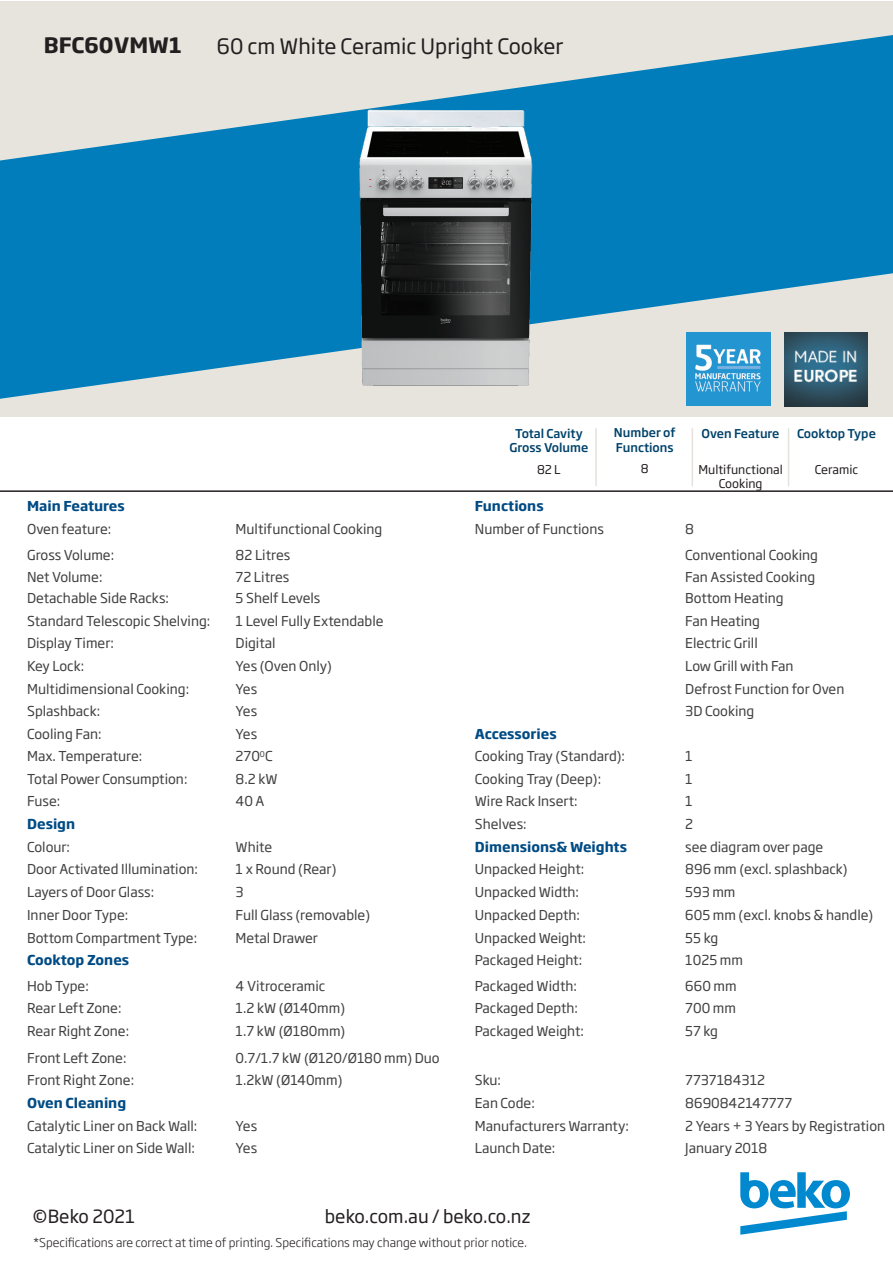
<style>
.page{position:relative;width:893px;height:1263px;background:#fff}
.page>*{position:absolute;margin:0;border:0;box-sizing:border-box;transform-origin:0 0}
.t1{font:21px "Soho Gothic Pro";color:#231f20}
.t2{font:700 21px "Soho Gothic Pro";color:#231f20}
.t3{font:18px "Soho Gothic Pro";color:#231f20}
.t4{font:13.5px "Soho Gothic Pro";color:#404040}
.t5{font:13.5px "Soho Gothic Pro";color:#403f40}
.t6{font:700 13.5px "Soho Gothic Pro";color:#004b84}
.t7{font:300 12px "Soho Gothic Pro";color:#231f20}
.t8{font:500 12px/14.4px "Soho Gothic Pro";color:#01426a;text-align:center}
.t9{font:12px/14.4px "Soho Gothic Pro";color:#231f20;text-align:center}
</style>
<div class="page">
<div style="left:0;top:1px;width:893px;height:416px;background:#e6e4dd"></div>
<svg style="left:0;top:35px;width:893px;height:364px;fill:#007dba"></svg>
<img style="left:686px;top:332px;width:84px;height:73px">
<img style="left:784px;top:332px;width:84px;height:74px">
<svg style="left:740px;top:1172px;width:110px;height:63px"></svg>
<hr style="left:0;top:490px;width:893px;height:2px;background:#231f20">
<img style="left:332px;top:76px;width:229px;height:315px">
<hr style="left:595px;top:428px;width:2px;height:58px;background:#e5e2dd">
<hr style="left:692px;top:428px;width:1px;height:58px;background:#e5e2dd">
<hr style="left:788px;top:428px;width:1px;height:58px;background:#e5e2dd">
<p class="t2" style="left:44px;top:29px;width:139px">BFC60VMW1</p>
<p class="t1" style="left:217px;top:30px;width:348px">60 cm White Ceramic Upright Cooker</p>
<p class="t8" style="left:509px;top:425px;width:80px">Total Cavity<br>Gross Volume</p>
<p class="t9" style="left:537px;top:461px;width:25px">82 L</p>
<p class="t8" style="left:614px;top:425px;width:63px;text-align:left">Number of<br>Functions</p>
<p class="t9" style="left:641px;top:461px;width:9px">8</p>
<p class="t8" style="left:702px;top:425px;width:79px">Oven Feature</p>
<p class="t9" style="left:698px;top:461px;width:86px">Multifunctional<br>Cooking</p>
<p class="t8" style="left:797px;top:425px;width:80px">Cooktop Type</p>
<p class="t9" style="left:815px;top:461px;width:45px">Ceramic</p>
<p class="t6" style="left:27px;top:495px;width:99px">Main Features</p>
<p class="t6" style="left:475px;top:495px;width:70px">Functions</p>
<p class="t5" style="left:27px;top:518px;width:86px">Oven feature:</p>
<p class="t5" style="left:236px;top:518px;width:148px">Multifunctional Cooking</p>
<p class="t5" style="left:475px;top:518px;width:131px">Number of Functions</p>
<p class="t4" style="left:685px;top:518px;width:10px">8</p>
<p class="t5" style="left:27px;top:544px;width:89px">Gross Volume:</p>
<p class="t5" style="left:236px;top:544px;width:56px">82 Litres</p>
<p class="t4" style="left:685px;top:544px;width:134px">Conventional Cooking</p>
<p class="t5" style="left:27px;top:567px;width:77px">Net Volume:</p>
<p class="t5" style="left:27px;top:588px;width:143px">Detachable Side Racks:</p>
<p class="t5" style="left:236px;top:567px;width:55px">72 Litres</p>
<p class="t4" style="left:236px;top:588px;width:86px">5 Shelf Levels</p>
<p class="t4" style="left:685px;top:567px;width:131px">Fan Assisted Cooking</p>
<p class="t4" style="left:685px;top:588px;width:100px">Bottom Heating</p>
<p class="t4" style="left:27px;top:610px;width:185px">Standard Telescopic Shelving:</p>
<p class="t4" style="left:236px;top:610px;width:150px">1 Level Fully Extendable</p>
<p class="t4" style="left:685px;top:610px;width:76px">Fan Heating</p>
<p class="t4" style="left:27px;top:633px;width:88px">Display Timer:</p>
<p class="t4" style="left:236px;top:633px;width:42px">Digital</p>
<p class="t4" style="left:685px;top:633px;width:74px">Electric Grill</p>
<p class="t4" style="left:27px;top:655px;width:59px">Key Lock:</p>
<p class="t4" style="left:236px;top:655px;width:98px">Yes (Oven Only)</p>
<p class="t4" style="left:685px;top:655px;width:110px">Low Grill with Fan</p>
<p class="t4" style="left:27px;top:678px;width:164px">Multidimensional Cooking:</p>
<p class="t4" style="left:236px;top:678px;width:23px">Yes</p>
<p class="t4" style="left:685px;top:678px;width:161px">Defrost Function for Oven</p>
<p class="t4" style="left:27px;top:701px;width:75px">Splashback:</p>
<p class="t4" style="left:236px;top:701px;width:23px">Yes</p>
<p class="t4" style="left:685px;top:701px;width:71px">3D Cooking</p>
<p class="t4" style="left:27px;top:723px;width:76px">Cooling Fan:</p>
<p class="t4" style="left:236px;top:723px;width:23px">Yes</p>
<p class="t6" style="left:475px;top:723px;width:83px">Accessories</p>
<p class="t4" style="left:27px;top:746px;width:117px">Max. Temperature:</p>
<p class="t4" style="left:236px;top:746px;width:38px">270<sup>0</sup>C</p>
<p class="t4" style="left:475px;top:746px;width:152px">Cooking Tray (Standard):</p>
<p class="t4" style="left:685px;top:746px;width:9px">1</p>
<p class="t4" style="left:27px;top:768px;width:162px">Total Power Consumption:</p>
<p class="t4" style="left:236px;top:768px;width:43px">8.2 kW</p>
<p class="t4" style="left:475px;top:768px;width:128px">Cooking Tray (Deep):</p>
<p class="t4" style="left:685px;top:768px;width:9px">1</p>
<p class="t4" style="left:27px;top:791px;width:35px">Fuse:</p>
<p class="t4" style="left:236px;top:791px;width:30px">40 A</p>
<p class="t4" style="left:475px;top:791px;width:104px">Wire Rack Insert:</p>
<p class="t4" style="left:685px;top:791px;width:9px">1</p>
<p class="t6" style="left:27px;top:813px;width:50px">Design</p>
<p class="t4" style="left:475px;top:813px;width:53px">Shelves:</p>
<p class="t4" style="left:685px;top:813px;width:9px">2</p>
<p class="t4" style="left:27px;top:836px;width:44px">Colour:</p>
<p class="t4" style="left:236px;top:836px;width:38px">White</p>
<p class="t6" style="left:475px;top:836px;width:154px">Dimensions&amp; Weights</p>
<p class="t4" style="left:685px;top:836px;width:140px">see diagram over page</p>
<p class="t4" style="left:27px;top:859px;width:172px">Door Activated Illumination:</p>
<p class="t4" style="left:236px;top:859px;width:102px">1 x Round (Rear)</p>
<p class="t4" style="left:475px;top:859px;width:111px">Unpacked Height:</p>
<p class="t4" style="left:685px;top:859px;width:164px">896 mm (excl. splashback)</p>
<p class="t4" style="left:27px;top:881px;width:129px">Layers of Door Glass:</p>
<p class="t4" style="left:236px;top:881px;width:10px">3</p>
<p class="t4" style="left:475px;top:881px;width:106px">Unpacked Width:</p>
<p class="t4" style="left:685px;top:881px;width:52px">593 mm</p>
<p class="t4" style="left:27px;top:905px;width:103px">Inner Door Type:</p>
<p class="t4" style="left:236px;top:905px;width:136px">Full Glass (removable)</p>
<p class="t4" style="left:475px;top:905px;width:107px">Unpacked Depth:</p>
<p class="t4" style="left:685px;top:905px;width:190px">605 mm (excl. knobs &amp; handle)</p>
<p class="t4" style="left:27px;top:927px;width:172px">Bottom Compartment Type:</p>
<p class="t4" style="left:236px;top:927px;width:84px">Metal Drawer</p>
<p class="t4" style="left:475px;top:927px;width:113px">Unpacked Weight:</p>
<p class="t4" style="left:685px;top:927px;width:34px">55 kg</p>
<p class="t6" style="left:27px;top:949px;width:104px">Cooktop Zones</p>
<p class="t4" style="left:475px;top:950px;width:109px">Packaged Height:</p>
<p class="t4" style="left:685px;top:950px;width:59px">1025 mm</p>
<p class="t4" style="left:27px;top:975px;width:63px">Hob Type:</p>
<p class="t4" style="left:236px;top:975px;width:91px">4 Vitroceramic</p>
<p class="t4" style="left:475px;top:975px;width:104px">Packaged Width:</p>
<p class="t4" style="left:685px;top:975px;width:53px">660 mm</p>
<p class="t4" style="left:27px;top:998px;width:96px">Rear Left Zone:</p>
<p class="t4" style="left:236px;top:998px;width:111px">1.2 kW (Ø140mm)</p>
<p class="t4" style="left:475px;top:998px;width:105px">Packaged Depth:</p>
<p class="t4" style="left:685px;top:998px;width:52px">700 mm</p>
<p class="t4" style="left:27px;top:1020px;width:104px">Rear Right Zone:</p>
<p class="t4" style="left:236px;top:1020px;width:111px">1.7 kW (Ø180mm)</p>
<p class="t4" style="left:475px;top:1020px;width:111px">Packaged Weight:</p>
<p class="t4" style="left:685px;top:1020px;width:34px">57 kg</p>
<p class="t4" style="left:27px;top:1047px;width:101px">Front Left Zone:</p>
<p class="t4" style="left:236px;top:1047px;width:206px">0.7/1.7 kW (Ø120/Ø180 mm) Duo</p>
<p class="t4" style="left:27px;top:1070px;width:109px">Front Right Zone:</p>
<p class="t4" style="left:236px;top:1070px;width:108px">1.2kW (Ø140mm)</p>
<p class="t4" style="left:475px;top:1070px;width:28px">Sku:</p>
<p class="t4" style="left:685px;top:1070px;width:81px">7737184312</p>
<p class="t6" style="left:27px;top:1092px;width:101px">Oven Cleaning</p>
<p class="t4" style="left:475px;top:1092px;width:62px">Ean Code:</p>
<p class="t4" style="left:685px;top:1092px;width:108px">8690842147777</p>
<p class="t4" style="left:27px;top:1115px;width:172px">Catalytic Liner on Back Wall:</p>
<p class="t4" style="left:236px;top:1115px;width:23px">Yes</p>
<p class="t4" style="left:475px;top:1115px;width:156px">Manufacturers Warranty:</p>
<p class="t4" style="left:685px;top:1115px;width:201px">2 Years + 3 Years by Registration</p>
<p class="t4" style="left:27px;top:1138px;width:169px">Catalytic Liner on Side Wall:</p>
<p class="t4" style="left:236px;top:1138px;width:23px">Yes</p>
<p class="t4" style="left:475px;top:1138px;width:82px">Launch Date:</p>
<p class="t4" style="left:685px;top:1138px;width:84px">January 2018</p>
<p class="t3" style="left:33px;top:1202px;width:104px">©Beko 2021</p>
<p class="t3" style="left:325px;top:1202px;width:207px">beko.com.au / beko.co.nz</p>
<p class="t7" style="left:33px;top:1233px;width:495px">*Specifications are correct at time of printing. Specifications may change without prior notice.</p>
</div>
